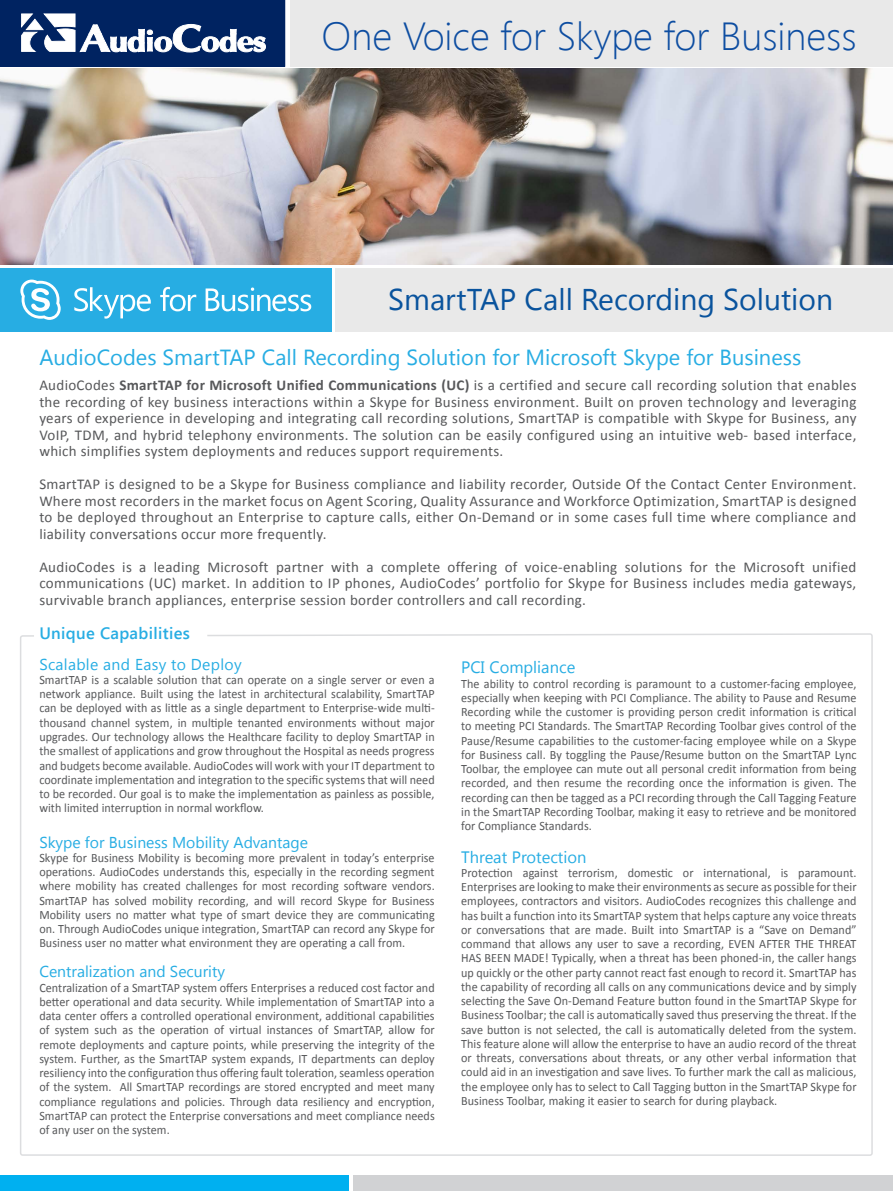
<style>
.page{position:relative;width:893px;height:1191px;background:#fff}
.page>*{position:absolute;margin:0;border:0;box-sizing:border-box;transform-origin:0 0}
.t1{font:300 39.15px "Segoe UI";color:#0d4da1}
.t2{font:30px "Segoe UI";color:#09539d}
.t3{font:21.9px "Segoe UI";color:#27ade3}
.t4{font:16.5px "Segoe UI";color:#27ade3}
.t5{font:600 16.5px "Segoe UI";letter-spacing:.02em;color:#27ade3}
.t6{font:15.75px "Segoe UI";color:#27ade3}
.t7{font:15.75px "Segoe UI";letter-spacing:.02em;color:#27ade3}
.t8{font:15px/16.5px "Calibri";letter-spacing:.02em;color:#57585a;text-align:justify}
.t9{font:12.75px/14.2px "Calibri";letter-spacing:.005em;color:#57585a;scale:.95 1}
.s1{font-weight:700}
</style>
<div class="page">
<svg style="left:360px;top:264px;width:99px;height:1px"></svg>
<div style="left:0;top:268px;width:332px;height:63px;background:#27ade3"></div>
<div style="left:336px;top:268px;width:557px;height:63px;background:#e9e9e9"></div>
<div style="left:291px;top:0;width:602px;height:66px;background:#e9e9e9"></div>
<svg style="left:20px;top:279px;width:41px;height:41px"></svg>
<svg style="left:74px;top:287px;width:77px;height:31px"></svg>
<svg style="left:160px;top:287px;width:36px;height:24px"></svg>
<svg style="left:206px;top:287px;width:105px;height:24px"></svg>
<img style="left:0;top:69px;width:893px;height:195px">
<svg style="left:20px;top:634px;width:853px;height:522px"></svg>
<div style="left:34px;top:619px;width:173px;height:26px;background:#fff;border-radius:2px"></div>
<svg style="left:0;top:0;width:285px;height:71px"></svg>
<div style="left:0;top:1175px;width:349px;height:16px;background:#00b0f0"></div>
<div style="left:354px;top:1175px;width:539px;height:16px;background:#d1d2d4"></div>
<p class="t1" style="left:322px;top:10px;width:536px">One Voice for Skype for Business</p>
<p class="t2" style="left:388px;top:279px;width:446px">SmartTAP Call Recording Solution</p>
<p class="t3" style="left:39px;top:342px;width:763px">AudioCodes SmartTAP Call Recording Solution for Microsoft Skype for Business</p>
<p class="t8" style="left:39px;top:377px;width:819px">AudioCodes <span class="s1">SmartTAP for Microsoft Unified Communications (UC)</span> is a certified and secure call recording solution that enables the recording of key business interactions within a Skype for Business environment. Built on proven technology and leveraging years of experience in developing and integrating call recording solutions, SmartTAP is compatible with Skype for Business, any VoIP, TDM, and hybrid telephony environments. The solution can be easily configured using an intuitive web- based interface, which simplifies system deployments and reduces support requirements.</p>
<p class="t8" style="left:39px;top:476px;width:819px">SmartTAP is designed to be a Skype for Business compliance and liability recorder, Outside Of the Contact Center Environment.<br>Where most recorders in the market focus on Agent Scoring, Quality Assurance and Workforce Optimization, SmartTAP is designed to be deployed throughout an Enterprise to capture calls, either On-Demand or in some cases full time where compliance and liability conversations occur more frequently.</p>
<p class="t8" style="left:812px;top:558px;width:46px">unified</p>
<p class="t8" style="left:207px;top:558px;width:63px">Microsoft</p>
<p class="t8" style="left:448px;top:558px;width:51px">offering</p>
<p class="t8" style="left:505px;top:558px;width:14px">of</p>
<p class="t8" style="left:690px;top:558px;width:20px">for</p>
<p class="t8" style="left:743px;top:558px;width:63px">Microsoft</p>
<p class="t8" style="left:154px;top:558px;width:48px">leading</p>
<p class="t8" style="left:331px;top:558px;width:29px">with</p>
<p class="t8" style="left:381px;top:558px;width:61px">complete</p>
<p class="t8" style="left:525px;top:558px;width:94px">voice-enabling</p>
<p class="t8" style="left:625px;top:558px;width:59px">solutions</p>
<p class="t8" style="left:715px;top:558px;width:22px">the</p>
<p class="t8" style="left:39px;top:558px;width:818px;text-align:left">AudioCodes<br>communications (UC) market In. addition to IP phones, AudioCodes’ portfolio for Skype for Business includes media gateways, survivable branch appliances, enterprise session border controllers and call recording.</p>
<p class="t8" style="left:122px;top:558px;width:11px">is</p>
<p class="t8" style="left:276px;top:558px;width:49px">partner</p>
<p class="t8" style="left:139px;top:558px;width:9px">a</p>
<p class="t8" style="left:366px;top:558px;width:9px">a</p>
<p class="t5" style="left:39px;top:621px;width:152px">Unique Capabilities</p>
<p class="t7" style="left:39px;top:653px;width:204px">Scalable and Easy to Deploy</p>
<p class="t9" style="left:39px;top:672px;width:418px">SmartTAP ais scalable solution that can operate on a single server or even a network appliance. Built using the latest in architectural scalability, SmartTAP</p>
<p class="t9" style="left:39px;top:715px;width:418px">thousand channel system, in multiple tenanted environments without major</p>
<p class="t9" style="left:39px;top:701px;width:418px">can be deployed with as little as a single department to Enterprise-wide multi-</p>
<p class="t9" style="left:39px;top:729px;width:418px;text-align:justify">upgrades. Our technology allows the Healthcare facility to deploy SmartTAP in the smallest of applications and grow throughout the Hospital as needs progress and budgets become available. AudioCodes will work with your IT department to coordinate implementation and integration to the specific systems that will need to be recorded. Our goal tois make the implementation as painless as possible, with limited interruption in normal workflow.</p>
<p class="t6" style="left:39px;top:831px;width:270px">Skype for Business Mobility Advantage</p>
<p class="t9" style="left:39px;top:850px;width:418px;text-align:justify">Skype for Business Mobility is becoming more prevalent in today s’ enterprise operations. AudioCodes understands this, especially in the recording segment where mobility has created challenges for most recording software vendors.<br>SmartTAP has solved mobility recording, and will record Skype for Business Mobility users no matter what type of smart device they are communicating on. Through AudioCodes unique integration, SmartTAP can record any Skype for Business user no matter what environment they are operating a call from.</p>
<p class="t6" style="left:39px;top:961px;width:187px">Centralization and Security</p>
<p class="t9" style="left:39px;top:980px;width:418px;text-align:right">Centralization of a SmartTAP system offers Enterprises a reduced cost factor and better operational and data security. While implementation of SmartTAP into a data center offers a controlled operational environment, additional capabilities of system such as the operation of virtual instances of SmartTAP, allow for remote deployments and capture points, while preserving the integrity of the system. Further, as the SmartTAP system expands IT, departments can deploy resiliency into the configuration thus offering fault toleration, seamless operation All SmartTAP recordings are stored encrypted and meet many</p>
<p class="t9" style="left:39px;top:1080px;width:418px">of the system.<br>compliance regulations and policies. Through data resiliency and encryption, SmartTAP can protect the Enterprise conversations and meet compliance needs of any user on the system.</p>
<p class="t4" style="left:461px;top:656px;width:116px">PCI Compliance</p>
<p class="t9" style="left:461px;top:676px;width:418px;text-align:justify">The ability to control recording is paramount to a customer-facing employee, especially when keeping with PCI Compliance. The ability to Pause and Resume Recording while the customer is providing person credit information is critical to meeting PCI Standards. The SmartTAP Recording Toolbar gives control of the Pause/Resume capabilities to the customer-facing employee while on a Skype for Business call. By toggling the Pause/Resume button on the SmartTAP Lync Toolbar, the employee can mute out all personal credit information from being recorded, and then resume the recording once the information is given. The recording can then be tagged as a PCI recording through the Call Tagging Feature in the SmartTAP Recording Toolbar, making it easy to retrieve and be monitored for Compliance Standards.</p>
<p class="t4" style="left:461px;top:845px;width:127px">Threat Protection</p>
<p class="t9" style="left:798px;top:865px;width:63px">paramount.</p>
<p class="t9" style="left:704px;top:865px;width:72px">international,</p>
<p class="t9" style="left:628px;top:865px;width:49px">domestic</p>
<p class="t9" style="left:461px;top:865px;width:418px">Protection<br>Enterprises are looking to make their environments as secure as possible for their employees, contractors and visitors. AudioCodes recognizes this challenge and has built a function into its SmartTAP system that helps capture any voice threats or conversations that are made. Built into SmartTAP ais “Save on Demand“ command that allows any user to save a recording, EVEN AFTER THE THREAT HAS BEEN MADE! Typically, when a threat has been phoned i n- , the caller hangs up quickly or the other party cannot react fast enough to record .i t SmartTAP has the capability of recording all calls on any communications device and by simply selecting the Save On-Demand Feature button found in the SmartTAP Skype for Business Toolbar; the call is automatically saved thus preserving the threat If. the save button is not selected, the call is automatically deleted from the system.<br>This feature alone will allow the enterprise to have an audio record of the threat or threats, conversations about threats, or any other verbal information that could aid in an investigation and save lives To. further mark the call as malicious, the employee only has to select to Call Tagging button in the SmartTAP Skype for Business Toolbar, making it easier to search for during playback.</p>
<p class="t9" style="left:523px;top:865px;width:39px">against</p>
<p class="t9" style="left:568px;top:865px;width:54px">terrorism,</p>
<p class="t9" style="left:781px;top:865px;width:9px">is</p>
<p class="t9" style="left:683px;top:865px;width:13px">or</p>
</div>
